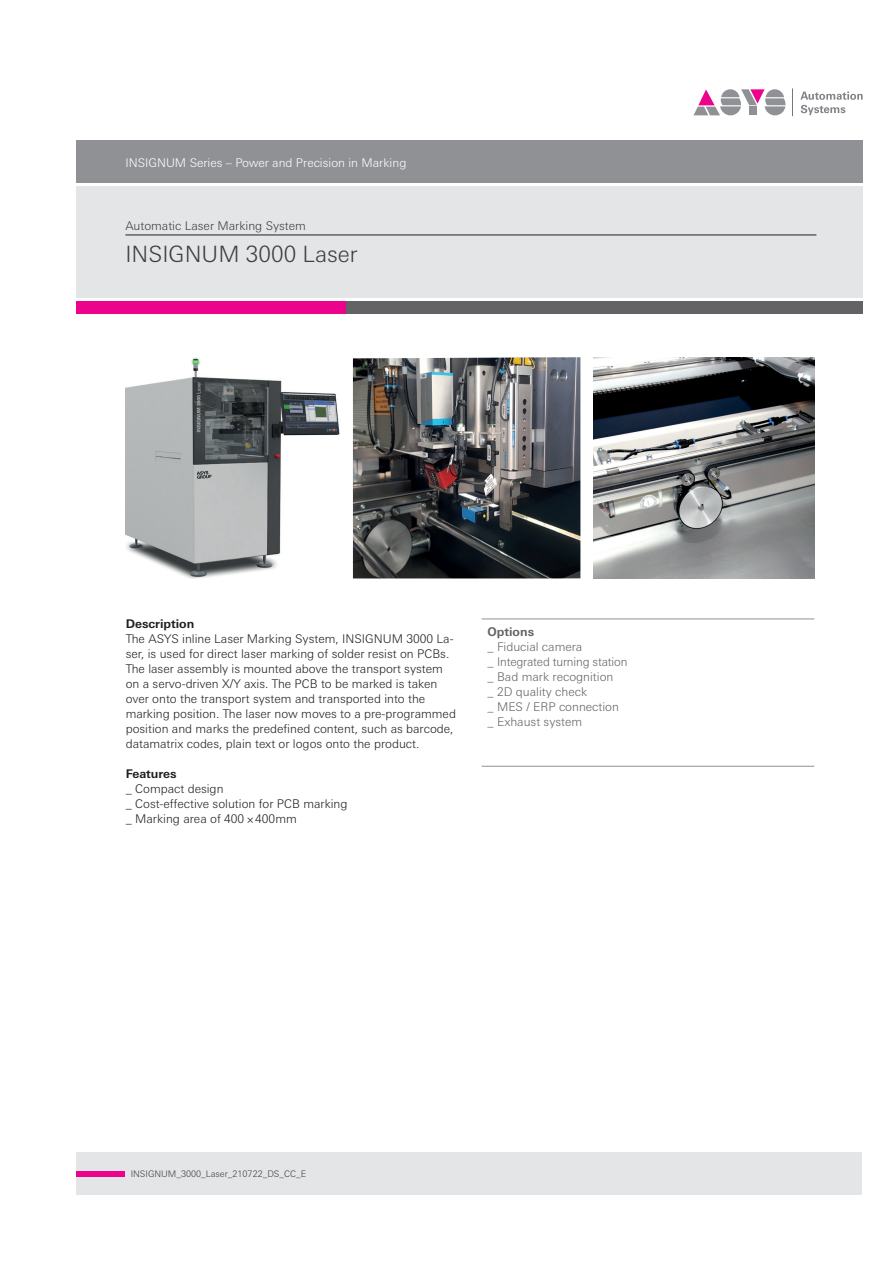
<style>
.page{position:relative;width:893px;height:1263px;background:#fff}
.page>*{position:absolute;margin:0;border:0;box-sizing:border-box;transform-origin:0 0}
.t1{font:300 22.5px "Univers Next Pro";color:#3e3e3f}
.t2{font:300 12px/15px "Univers Next Pro";color:#231f20}
.t3{font:300 12px/15px "Univers Next Pro";color:#636366}
.t4{font:300 12px "Univers Next Pro";color:#fff}
.t5{font:300 12px "Univers Next Pro";color:#3e3e3f}
.t6{font:700 12px "Univers Next Pro";color:#231f20}
.t7{font:700 12px "Univers Next Pro";color:#636366}
.t8{font:300 9px "Univers Next Pro";color:#3e3e3f}
.s1{font-size:11.55px}
</style>
<div class="page">
<div style="left:77px;top:186px;width:786px;height:112px;background:#e4e5e7"></div>
<div style="left:77px;top:1152px;width:785px;height:43px;background:#e4e5e7"></div>
<div style="left:77px;top:140px;width:786px;height:43px;background:#8f9194"></div>
<div style="left:77px;top:1171px;width:48px;height:5px;background:#ed028c"></div>
<div style="left:77px;top:301px;width:270px;height:13px;background:#ed028c"></div>
<div style="left:347px;top:301px;width:516px;height:13px;background:#636366"></div>
<hr style="left:125px;top:235px;width:691px;height:1px;background:#231f20">
<svg style="left:694px;top:89px;width:92px;height:26px"></svg>
<svg style="left:792px;top:88px;width:1px;height:28px"></svg>
<svg style="left:800px;top:92px;width:63px;height:23px"></svg>
<hr style="left:482px;top:619px;width:332px;height:1px;background:#8f9194">
<hr style="left:482px;top:766px;width:332px;height:1px;background:#8f9194">
<img style="left:593px;top:357px;width:221px;height:221px">
<img style="left:353px;top:357px;width:227px;height:221px">
<img style="left:125px;top:357px;width:215px;height:221px">
<p class="t4" style="left:125px;top:156px;width:282px">INSIGNUM Series – Power and Precision in Marking</p>
<p class="t5" style="left:125px;top:219px;width:182px">Automatic Laser Marking System</p>
<h1 class="t1" style="left:125px;top:241px;width:234px">INSIGNUM 3000 Laser</h1>
<p class="t6" style="left:126px;top:616px;width:70px">Description</p>
<p class="t2" style="left:126px;top:631px;width:332px">The ASYS inline Laser Marking System, INSIGNUM 3000 La&shy;ser, is used for direct laser marking of solder resist on PCBs.<br>The laser assembly is mounted above the transport system on a servo-driven X/Y axis. The PCB to be marked is taken over onto the transport system and transported into the marking position. The laser now moves to a pre-programmed position and marks the predefined content, such as barcode, datamatrix codes, plain text or logos onto the product.</p>
<p class="t6" style="left:126px;top:766px;width:52px">Features</p>
<p class="t2" style="left:126px;top:781px;width:223px">_ Compact design<br>_ Cost-effective solution for PCB marking _ Marking area of 400 <span class="s1">×</span> 400mm</p>
<p class="t7" style="left:488px;top:625px;width:48px">Options</p>
<p class="t3" style="left:488px;top:640px;width:141px">_ Fiducial camera<br>_ Integrated turning station _ Bad mark recognition<br>_ 2D quality check<br>_ MES / ERP connection _ Exhaust system</p>
<p class="t8" style="left:131px;top:1169px;width:177px">INSIGNUM_3000_Laser_210722_DS_CC_E</p>
</div>
